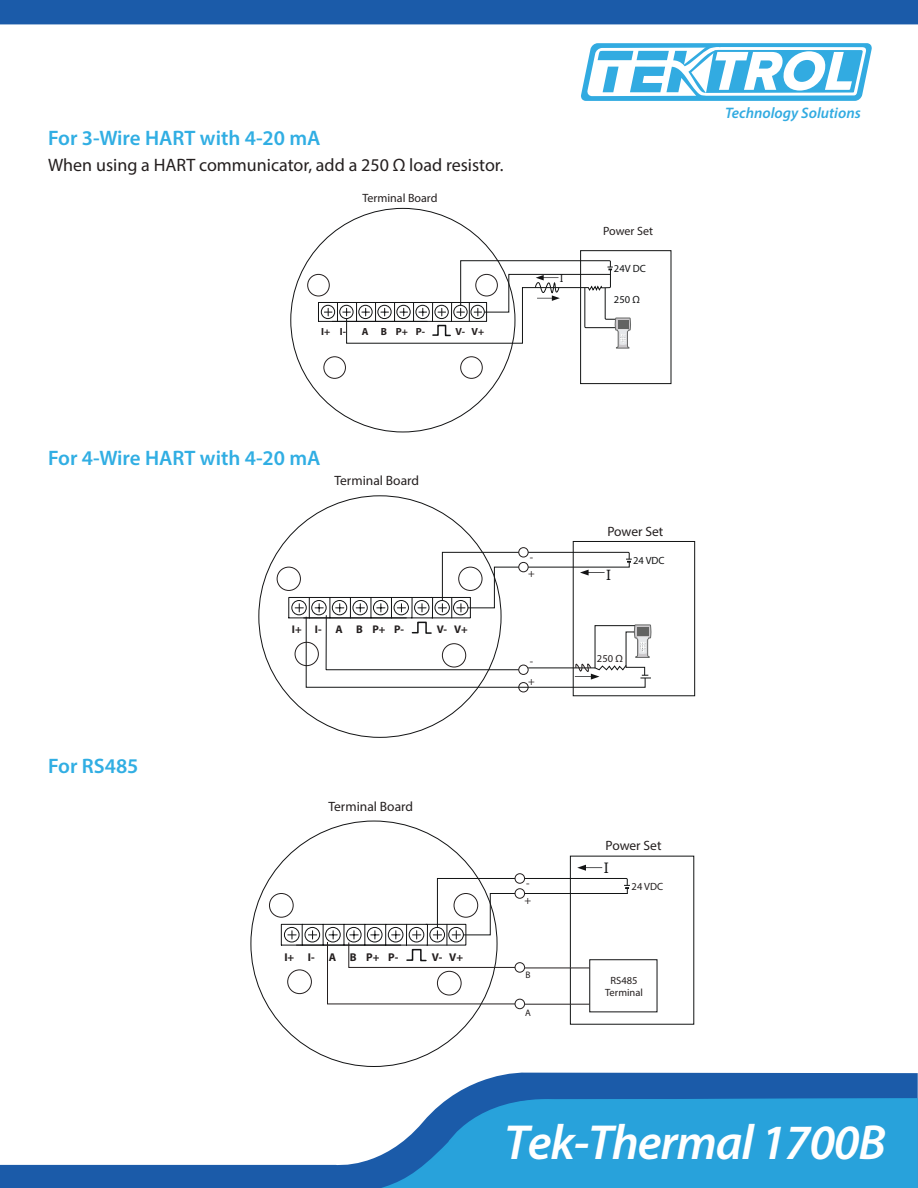
<style>
.page{position:relative;width:918px;height:1188px;background:#fff}
.page>*{position:absolute;margin:0;border:0;box-sizing:border-box;transform-origin:0 0}
.t1{font:italic 600 54.15px "Myriad Pro";letter-spacing:-.025em;color:#fff}
.t2{font:italic 600 49.5px "Myriad Pro";letter-spacing:-.025em;color:#fff}
.t3{font:600 21px "Myriad Pro";color:#31aee3}
.t4{font:18px "Myriad Pro";color:#241f1f}
.t5{font:italic 600 15.3px "Myriad Pro";color:#32abe1}
.t6{font:15.15px "Bookman Old Style";color:#121314}
.t7{font:14.85px "Bookman Old Style";color:#121314}
.t8{font:13.5px "Myriad Pro";color:#241f1f}
.t9{font:12px "Myriad Pro";color:#241f1f}
.t10{font:700 11.25px "Myriad Pro";color:#241f1f}
.t11{font:11.25px "Myriad Pro";color:#241f1f}
.t12{font:700 11.1px "Myriad Pro";color:#241f1f}
.t13{font:11.1px/20px "Myriad Pro";color:#241f1f}
.t14{font:11.1px "Bookman Old Style";color:#121314}
.t15{font:10.5px/12.6px "Myriad Pro";color:#241f1f;text-align:center}
.t16{font:10.5px "Myriad Pro";color:#121314}
.t17{font:700 10.35px "Myriad Pro";color:#241f1f}
.t18{font:9.45px "Myriad Pro";color:#241f1f}
</style>
<div class="page">
<div style="left:0;top:0;width:918px;height:25px;background:#1b5ba9"></div>
<svg style="left:581px;top:43px;width:291px;height:58px"></svg>
<svg style="left:0;top:1072px;width:918px;height:116px"></svg>
<svg style="left:379px;top:1097px;width:538px;height:91px;background:#309fd7"></svg>
<div style="left:580px;top:250px;width:91px;height:134px;border:1px solid #121414"></div>
<div style="left:307px;top:274px;width:22px;height:22px;border:1px solid #241f1f;border-radius:50%"></div>
<div style="left:324px;top:357px;width:22px;height:22px;border:1px solid #241f1f;border-radius:50%"></div>
<div style="left:460px;top:357px;width:22px;height:22px;border:1px solid #241f1f;border-radius:50%"></div>
<svg style="left:318px;top:212px;width:313px;height:136px"></svg>
<div style="left:573px;top:541px;width:122px;height:155px;border:1px solid #121414"></div>
<div style="left:277px;top:567px;width:24px;height:24px;border:1px solid #241f1f;border-radius:50%"></div>
<div style="left:519px;top:547px;width:9px;height:10px;border:1px solid #241f1f;border-radius:50%"></div>
<div style="left:519px;top:682px;width:9px;height:10px;border:1px solid #241f1f;border-radius:50%"></div>
<svg style="left:288px;top:552px;width:363px;height:136px"></svg>
<svg style="left:577px;top:865px;width:25px;height:6px"></svg>
<div style="left:269px;top:893px;width:24px;height:24px;border:1px solid #241f1f;border-radius:50%"></div>
<div style="left:515px;top:874px;width:10px;height:9px;border:1px solid #241f1f;border-radius:50%"></div>
<div style="left:515px;top:999px;width:10px;height:10px;border:1px solid #241f1f;border-radius:50%"></div>
<hr style="left:525px;top:1004px;width:65px;height:1px;background:#241f1f">
<svg style="left:281px;top:878px;width:349px;height:126px"></svg>
<p class="t3" style="left:48px;top:125px;width:274px">For 3-Wire HART with 4-20 mA</p>
<p class="t4" style="left:48px;top:154px;width:457px">When using a HART communicator, add a 250 Ω load resistor.</p>
<p class="t9" style="left:362px;top:190px;width:77px">Terminal Board</p>
<p class="t17" style="left:321px;top:325px;width:26px">I+ I-</p>
<p class="t17" style="left:362px;top:325px;width:65px">A BP+P-</p>
<p class="t17" style="left:456px;top:325px;width:30px">V- V+</p>
<p class="t14" style="left:560px;top:271px;width:5px">I</p>
<p class="t9" style="left:603px;top:223px;width:51px">Power Set</p>
<p class="t16" style="left:614px;top:262px;width:33px">24V DC</p>
<p class="t16" style="left:614px;top:293px;width:27px">250 Ω</p>
<p class="t3" style="left:48px;top:445px;width:274px">For 4-Wire HART with 4-20 mA</p>
<p class="t8" style="left:334px;top:473px;width:86px">Terminal Board</p>
<p class="t3" style="left:48px;top:752px;width:92px">For RS485</p>
<p class="t12" style="left:292px;top:622px;width:114px">I+ I- A BP+P-</p>
<p class="t12" style="left:437px;top:622px;width:32px">V- V+</p>
<p class="t8" style="left:328px;top:798px;width:86px">Terminal Board</p>
<p class="t10" style="left:284px;top:949px;width:115px">I+ I- A BP+P-</p>
<p class="t10" style="left:432px;top:949px;width:33px">V- V+</p>
<p class="t13" style="left:530px;top:547px;width:5px">-</p>
<p class="t13" style="left:528px;top:564px;width:8px">+</p>
<p class="t13" style="left:528px;top:651px;width:8px">- +</p>
<p class="t11" style="left:526px;top:876px;width:5px">-</p>
<p class="t11" style="left:525px;top:893px;width:8px">+</p>
<p class="t18" style="left:525px;top:969px;width:7px">B</p>
<p class="t18" style="left:525px;top:1007px;width:7px">A</p>
<p class="t8" style="left:607px;top:523px;width:57px">Power Set</p>
<p class="t7" style="left:606px;top:566px;width:6px">I</p>
<p class="t16" style="left:633px;top:554px;width:33px">24 VDC</p>
<p class="t15" style="left:597px;top:652px;width:27px">250 Ω</p>
<p class="t8" style="left:606px;top:837px;width:57px">Power Set</p>
<p class="t6" style="left:604px;top:858px;width:7px">I</p>
<p class="t15" style="left:632px;top:880px;width:33px">24 VDC</p>
<p class="t15" style="left:605px;top:974px;width:39px">RS485<br>Terminal</p>
<p class="t5" style="left:725px;top:103px;width:137px">Technology Solutions</p>
<h1 class="t1" style="left:542px;top:1106px;width:285px">Tek-Bar 3100</h1>
<h2 class="t2" style="left:504px;top:1111px;width:383px">Tek-Thermal 1700B</h2>
</div>
